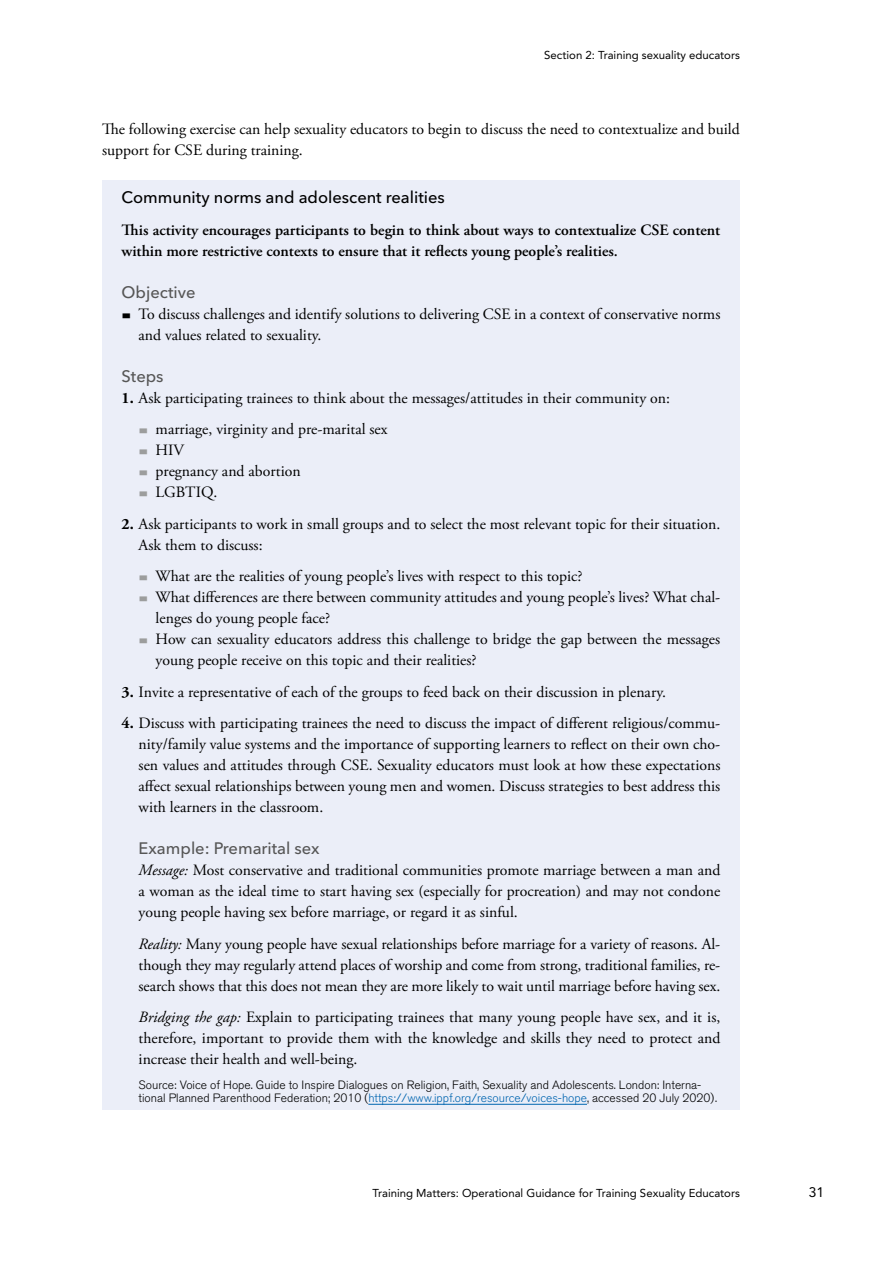
<style>
.page{position:relative;width:893px;height:1263px;background:#fff}
.page>*{position:absolute;margin:0;border:0;box-sizing:border-box;transform-origin:0 0}
.Überschrift_3{font:500 16.5px "Avenir Next LT Pro";color:#000}
.Überschrift_4{font:500 16.5px "Avenir Next LT Pro";color:#565656}
.SG_Fließtext_Einzug{font:15.75px/21px "Adobe Garamond Pro";color:#000}
.SG_Fließtext{font:600 15.75px/21px "Adobe Garamond Pro";color:#000}
.SG_Fließtext-2{font:15.75px/21px "Adobe Garamond Pro";color:#000}
.t1{font:13.8px "Avenir LT Std";color:#000}
.SG_Bildquelle_Einzug{font:300 12px/13.5px "Akzidenz Grotesk BQ";color:#000}
.t2{font:11.4px "Avenir LT Std";color:#000}
.s1{font-weight:700}
.s2{font-style:italic}
.s3{color:#0065b0}
</style>
<div class="page">
<div style="left:102px;top:180px;width:638px;height:930px;background:#ebeef8"></div>
<hr style="left:368px;top:1104px;width:219px;height:1px;background:#0065b0">
<p class="t2" style="left:544px;top:49px;width:197px">Section 2: Training sexuality educators</p>
<p class="SG_Fließtext-2" style="left:102px;top:119px;width:639px">The following exercise can help sexuality educators to begin to discuss the need to contextualize and build support for CSE during training.</p>
<h3 class="Überschrift_3" style="left:122px;top:188px;width:325px">Community norms and adolescent realities</h3>
<p class="SG_Fließtext" style="left:122px;top:219px;width:600px">This activity encourages participants to begin to think about ways to contextualize CSE content within more restrictive contexts to ensure that it reflects young people’s realities.</p>
<h4 class="Überschrift_4" style="left:122px;top:282px;width:75px">Objective</h4>
<p class="SG_Fließtext_Einzug" style="left:139px;top:304px;width:583px">To discuss challenges and identify solutions to delivering CSE in a context of conservative norms and values related to sexuality.</p>
<h4 class="Überschrift_4" style="left:122px;top:366px;width:43px">Steps</h4>
<p class="SG_Fließtext_Einzug" style="left:122px;top:388px;width:550px"><span class="s1">1.</span> Ask participating trainees to think about the messages/attitudes in their community on:</p>
<p class="SG_Fließtext_Einzug" style="left:156px;top:419px;width:234px">marriage, virginity and pre-marital sex</p>
<p class="SG_Fließtext_Einzug" style="left:156px;top:440px;width:30px">HIV</p>
<p class="SG_Fließtext_Einzug" style="left:156px;top:461px;width:146px">pregnancy and abortion</p>
<p class="SG_Fließtext_Einzug" style="left:156px;top:482px;width:61px">LGBTIQ.</p>
<p class="SG_Fließtext_Einzug" style="left:139px;top:514px;width:581px;text-indent:-17px"><span class="s1">2.</span> Ask participants to work in small groups and to select the most relevant topic for their situation.<br>Ask them to discuss:</p>
<p class="SG_Fließtext_Einzug" style="left:156px;top:566px;width:428px">What are the realities of young people’s lives with respect to this topic?</p>
<p class="SG_Fließtext_Einzug" style="left:156px;top:587px;width:566px">What differences are there between community attitudes and young people’s lives? What chal&shy;lenges do young people face?</p>
<p class="SG_Fließtext_Einzug" style="left:156px;top:629px;width:566px">How can sexuality educators address this challenge to bridge the gap between the messages young people receive on this topic and their realities?</p>
<p class="SG_Fließtext_Einzug" style="left:122px;top:682px;width:544px"><span class="s1">3.</span> Invite a representative of each of the groups to feed back on their discussion in plenary.</p>
<p class="SG_Fließtext_Einzug" style="left:139px;top:713px;width:583px;text-align:justify;text-indent:-17px"><span class="s1">4.</span> Discuss with participating trainees the need to discuss the impact of different religious/commu&shy;nity/family value systems and the importance of supporting learners to reflect on their own cho&shy;sen values and attitudes through CSE. Sexuality educators must look at how these expectations affect sexual relationships between young men and women. Discuss strategies to best address this with learners in the classroom.</p>
<h4 class="Überschrift_4" style="left:139px;top:839px;width:183px">Example: Premarital sex</h4>
<p class="SG_Fließtext_Einzug" style="left:139px;top:860px;width:583px;text-align:justify"><span class="s2">Message:</span> Most conservative and traditional communities promote marriage between a man and a woman as the ideal time to start having sex (especially for procreation) and may not condone young people having sex before marriage, or regard it as sinful.</p>
<p class="SG_Fließtext_Einzug" style="left:139px;top:934px;width:583px;text-align:justify"><span class="s2">Reality:</span> Many young people have sexual relationships before marriage for a variety of reasons. Al&shy;though they may regularly attend places of worship and come from strong, traditional families, re&shy;search shows that this does not mean they are more likely to wait until marriage before having sex.</p>
<p class="SG_Fließtext_Einzug" style="left:139px;top:1007px;width:583px;text-align:justify"><span class="s2">Bridging the gap:</span> Explain to participating trainees that many young people have sex, and it is, therefore, important to provide them with the knowledge and skills they need to protect and increase their health and well-being.</p>
<p class="SG_Bildquelle_Einzug" style="left:139px;top:1078px;width:580px">Source: Voice of Hope. Guide to Inspire Dialogues on Religion, Faith, Sexuality and Adolescents. London: Interna&shy;tional Planned Parenthood Federation; 2010 (<span class="s3">https://www.ippf.org/resource/voices-hope</span>, accessed 20 July 2020).</p>
<p class="t2" style="left:373px;top:1186px;width:369px">Training Matters: Operational Guidance for Training Sexuality Educators</p>
<p class="t1" style="left:809px;top:1184px;width:17px">31</p>
</div>
